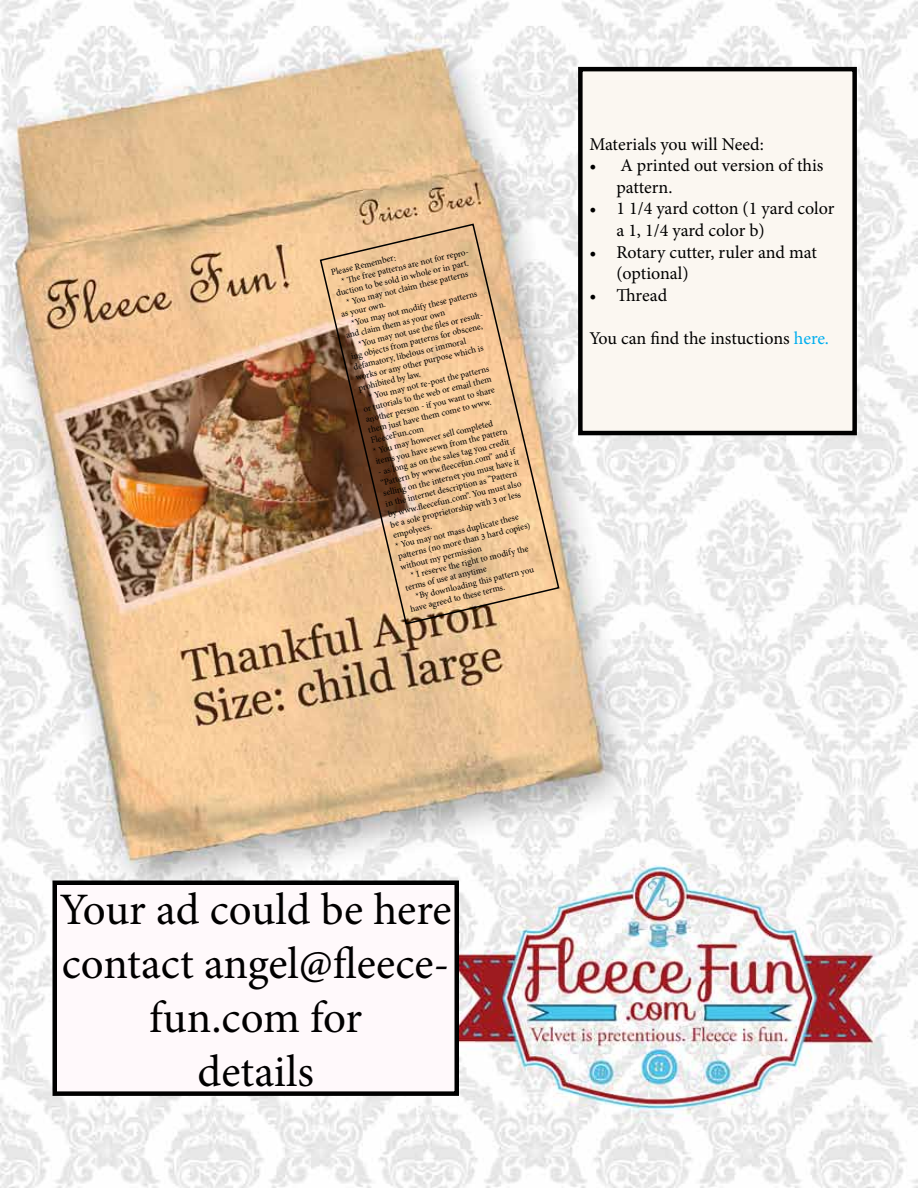
<style>
.page{position:relative;width:918px;height:1188px;background:#fff}
.page>*{position:absolute;margin:0;border:0;box-sizing:border-box;transform-origin:0 0}
.t1{font:45px/54px "Minion Pro";color:#000;text-align:center}
.t2{font:18px/21.6px "Minion Pro";letter-spacing:-.005em;color:#000}
.t3{font:9px/10.8px "Minion Pro";color:#000}
.s1{color:#00aeef}
</style>
<div class="page">
<img style="left:0;top:0;width:918px;height:1188px">
<svg style="left:319px;top:223px;width:241px;height:402px;background:#d9b58e"></svg>
<div style="left:580px;top:69px;width:275px;height:364px;background:#fbf7f1"></div>
<div style="left:578px;top:67px;width:279px;height:368px;border:5px solid #000"></div>
<div style="left:55px;top:883px;width:402px;height:211px;background:#fff9fb"></div>
<div style="left:53px;top:880px;width:406px;height:216px;border:5px solid #000"></div>
<p class="t3" style="left:341px;top:276px;width:133px;rotate:-13deg">* Th e free patterns are not for repro-</p>
<p class="t3" style="left:330px;top:268px;width:68px;rotate:-13deg">Please Remember:</p>
<p class="t3" style="left:335px;top:289px;width:137px;rotate:-13deg">duction to be sold in whole or in part.</p>
<p class="t3" style="left:346px;top:297px;width:126px;rotate:-13deg">* You may not claim these patterns</p>
<p class="t3" style="left:340px;top:310px;width:47px;rotate:-13deg">as your own.</p>
<p class="t3" style="left:350px;top:318px;width:131px;rotate:-13deg">*You may not modify these patterns</p>
<p class="t3" style="left:345px;top:331px;width:103px;rotate:-13deg">and claim them as your own</p>
<p class="t3" style="left:357px;top:339px;width:131px;rotate:-13deg">*You may not use the fi les or result-</p>
<p class="t3" style="left:350px;top:352px;width:137px;rotate:-13deg">ing objects from patterns for obscene,</p>
<p class="t3" style="left:352px;top:362px;width:117px;rotate:-13deg">defamatory, libelous or immoral</p>
<p class="t3" style="left:355px;top:373px;width:132px;rotate:-13deg">works or any other purpose which is</p>
<p class="t3" style="left:368px;top:392px;width:125px;rotate:-13deg">* You may not re-post the patterns</p>
<p class="t3" style="left:357px;top:384px;width:65px;rotate:-13deg">prohibited by law.</p>
<p class="t3" style="left:362px;top:404px;width:133px;rotate:-13deg">or tutorials to the web or email them</p>
<p class="t3" style="left:365px;top:415px;width:134px;rotate:-13deg">another person - if you want to share</p>
<p class="t3" style="left:367px;top:425px;width:128px;rotate:-13deg">them just have them come to www.</p>
<p class="t3" style="left:372px;top:446px;width:124px;rotate:-13deg">* You may however sell completed</p>
<p class="t3" style="left:370px;top:436px;width:56px;rotate:-13deg">FleeceFun.com</p>
<p class="t3" style="left:375px;top:457px;width:137px;rotate:-13deg">items you have sewn from the pattern</p>
<p class="t3" style="left:377px;top:467px;width:141px;rotate:-13deg">- as long as on the sales tag you credit “Pattern by www.fl eecefun.com” and if selling on the internet you must have it in the internet description as “Pattern by www.fl eecefun.com”. You must also be a sole proprietorship with 3 or less empolyees.<br>* You may not mass duplicate these patterns (no more than 3 hard copies) without my permission</p>
<p class="t3" style="left:402px;top:572px;width:130px;text-indent:8px;rotate:-13deg">* I reserve the right to modify the terms of use at anytime</p>
<p class="t3" style="left:407px;top:593px;width:131px;text-indent:8px;rotate:-13deg">*By downloading this pattern you have agreed to these terms.</p>
<h2 class="t2" style="left:589px;top:135px;width:176px">Materials you will Need:</h2>
<h2 class="t2" style="left:616px;top:155px;width:209px;text-indent:-27px">• A printed out version of this pattern.</h2>
<h2 class="t2" style="left:616px;top:198px;width:220px;text-indent:-27px">• 1 1/4 yard cotton (1 yard color a 1, 1/4 yard color b)</h2>
<h2 class="t2" style="left:616px;top:241px;width:202px;text-indent:-27px">• Rotary cutter, ruler and mat (optional)</h2>
<h2 class="t2" style="left:589px;top:284px;width:79px">• Thread</h2>
<h2 class="t2" style="left:589px;top:329px;width:241px">You can find the instuctions <span class="s1">here.</span></h2>
<h1 class="t1" style="left:60px;top:886px;width:393px">Your ad could be here contact angel@fleece&shy;fun.com for<br>details</h1>
</div>
